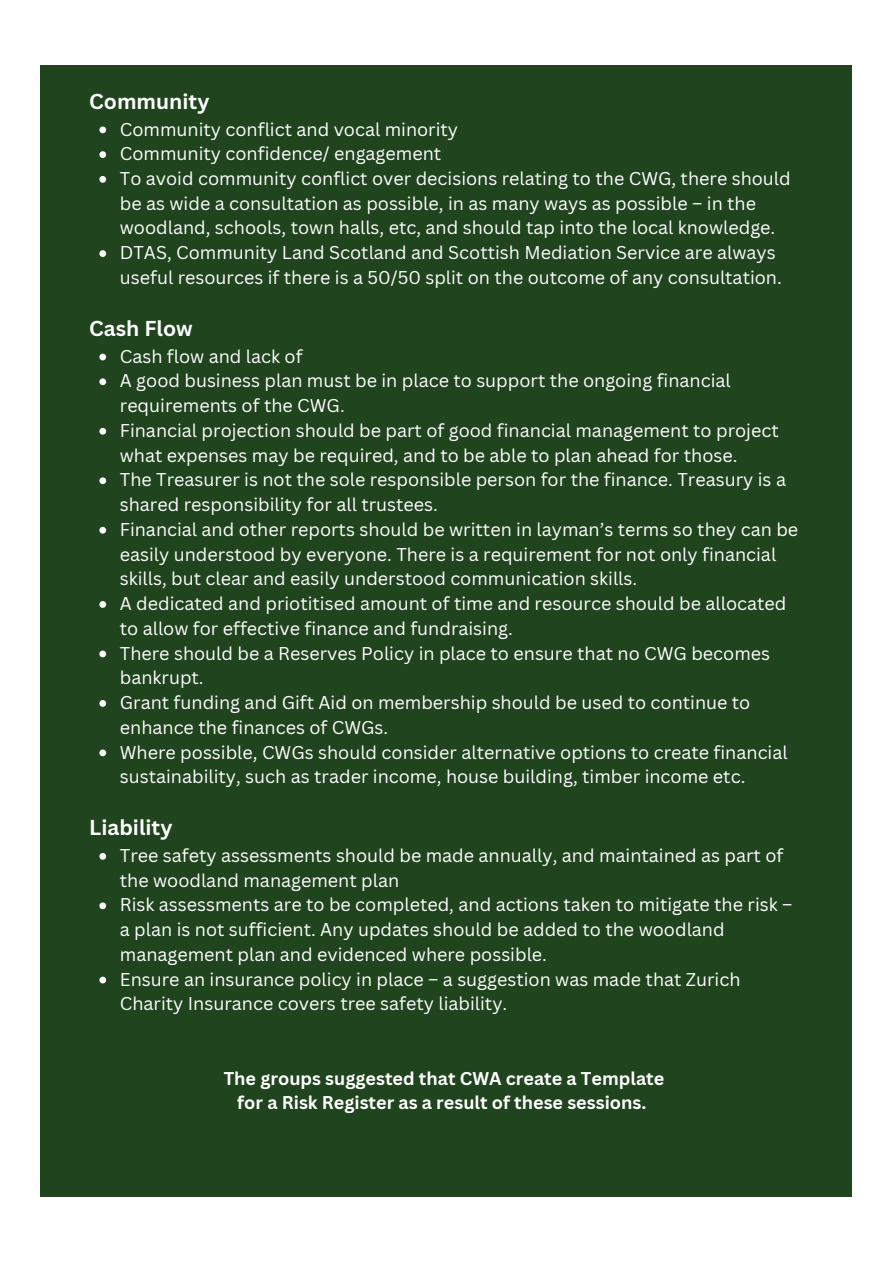
<style>
.page{position:relative;width:893px;height:1264px;background:#fff}
.page>*{position:absolute;margin:0;border:0;box-sizing:border-box;transform-origin:0 0}
.t1{font:700 21px "Canva Sans";color:#fff}
.t2{font:18px/24.8px "Canva Sans";color:#fff}
.t3{font:700 18px "Canva Sans";color:#fff}
</style>
<div class="page">
<div style="left:40px;top:65px;width:812px;height:1131px;background:#20441e"></div>
<svg style="left:99px;top:126px;width:7px;height:7px"></svg>
<svg style="left:99px;top:151px;width:7px;height:7px"></svg>
<svg style="left:99px;top:176px;width:7px;height:7px"></svg>
<svg style="left:99px;top:250px;width:7px;height:7px"></svg>
<svg style="left:99px;top:354px;width:7px;height:6px"></svg>
<svg style="left:99px;top:378px;width:7px;height:7px"></svg>
<svg style="left:99px;top:428px;width:7px;height:6px"></svg>
<svg style="left:99px;top:477px;width:7px;height:7px"></svg>
<svg style="left:99px;top:527px;width:7px;height:6px"></svg>
<svg style="left:99px;top:601px;width:7px;height:7px"></svg>
<svg style="left:99px;top:650px;width:7px;height:7px"></svg>
<svg style="left:99px;top:700px;width:7px;height:6px"></svg>
<svg style="left:99px;top:749px;width:7px;height:7px"></svg>
<svg style="left:99px;top:853px;width:7px;height:6px"></svg>
<svg style="left:99px;top:902px;width:7px;height:7px"></svg>
<svg style="left:99px;top:976px;width:7px;height:7px"></svg>
<p class="t1" style="left:89px;top:86px;width:122px">Community</p>
<p class="t2" style="left:120px;top:116px;width:340px">Community conflict and vocal minority</p>
<p class="t2" style="left:120px;top:141px;width:323px">Community confidence/ engagement</p>
<p class="t2" style="left:120px;top:166px;width:672px">To avoid community conflict over decisions relating to the CWG, there should be as wide a consultation as possible, in as many ways as possible – in the woodland, schools, town halls, etc, and should tap into the local knowledge.</p>
<p class="t2" style="left:120px;top:240px;width:663px">DTAS, Community Land Scotland and Scottish Mediation Service are always useful resources if there is a 50/50 split on the outcome of any consultation.</p>
<p class="t1" style="left:89px;top:313px;width:105px">Cash Flow</p>
<p class="t2" style="left:120px;top:343px;width:184px">Cash flow and lack of</p>
<p class="t2" style="left:120px;top:368px;width:612px">A good business plan must be in place to support the ongoing financial requirements of the CWG.</p>
<p class="t2" style="left:120px;top:417px;width:660px">Financial projection should be part of good financial management to project what expenses may be required, and to be able to plan ahead for those.</p>
<p class="t2" style="left:120px;top:467px;width:667px">The Treasurer is not the sole responsible person for the finance. Treasury is a shared responsibility for all trustees.</p>
<p class="t2" style="left:120px;top:516px;width:679px">Financial and other reports should be written in layman’s terms so they can be easily understood by everyone. There is a requirement for not only financial skills, but clear and easily understood communication skills.</p>
<p class="t2" style="left:120px;top:590px;width:668px">A dedicated and priotitised amount of time and resource should be allocated to allow for effective finance and fundraising.</p>
<p class="t2" style="left:120px;top:640px;width:651px">There should be a Reserves Policy in place to ensure that no CWG becomes bankrupt.</p>
<p class="t2" style="left:120px;top:689px;width:632px">Grant funding and Gift Aid on membership should be used to continue to enhance the finances of CWGs.</p>
<p class="t2" style="left:120px;top:739px;width:669px">Where possible, CWGs should consider alternative options to create financial sustainability, such as trader income, house building, timber income etc.</p>
<p class="t1" style="left:89px;top:812px;width:85px">Liability</p>
<p class="t2" style="left:120px;top:842px;width:665px">Tree safety assessments should be made annually, and maintained as part of the woodland management plan</p>
<p class="t2" style="left:120px;top:892px;width:674px">Risk assessments are to be completed, and actions taken to mitigate the risk – a plan is not sufficient. Any updates should be added to the woodland management plan and evidenced where possible.</p>
<p class="t2" style="left:120px;top:966px;width:622px">Ensure an insurance policy in place – a suggestion was made that Zurich<br>Charity Insurance covers tree safety liability.</p>
<p class="t3" style="left:224px;top:1065px;width:442px">The groups suggested that CWA create a Template</p>
<p class="t3" style="left:237px;top:1090px;width:410px">for a Risk Register as a result of these sessions.</p>
</div>
